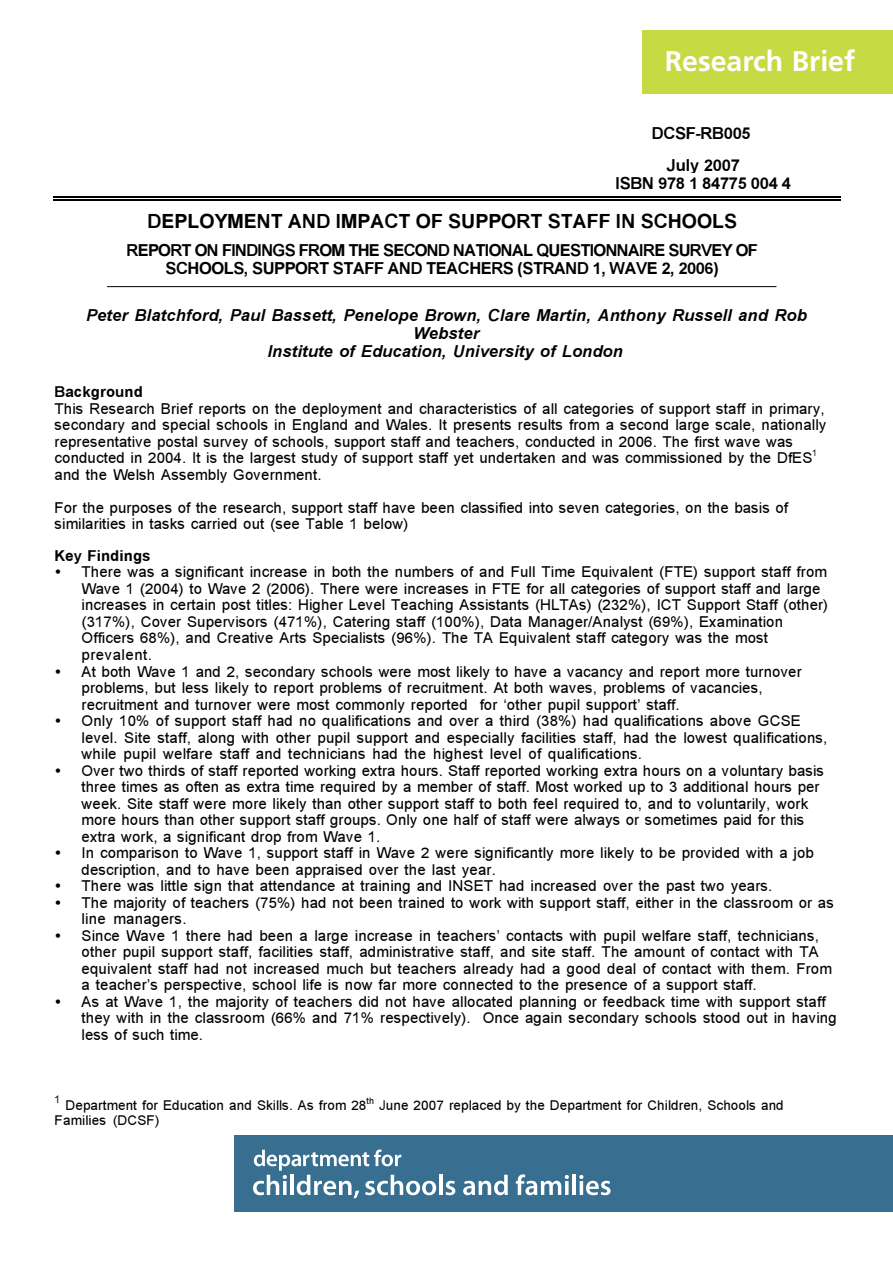
<style>
.page{position:relative;width:893px;height:1263px;background:#fff}
.page>*{position:absolute;margin:0;border:0;box-sizing:border-box;transform-origin:0 0}
.t1{font:700 28.5px "Frutiger";color:#fff}
.t2{font:19.5px "Arial Bold MT+T42+ATQQRP";color:#000}
.t3{font:16.5px/31.5px "Arial Bold MT+T42+ATQQRP";letter-spacing:-.03em;color:#000;text-align:center}
.t4{font:16.5px/18px "Arial Bold Italic MT+T42+PWHGUB";letter-spacing:.01em;color:#000;text-align:center}
.t5{font:15px/16.5px "Arial MT+T42+HEPWTV";letter-spacing:.01em;color:#000}
.t6{font:15px "Arial Bold MT+T42+ATQQRP";letter-spacing:.005em;color:#000}
.t7{font:13.5px/15px "Arial MT+T42+HEPWTV";letter-spacing:.01em;color:#000}
.t8{font:10.5px "Arial MT+T42+HEPWTV";color:#000}
.t9{font:9px "Arial MT+T42+HEPWTV";color:#000}
</style>
<div class="page">
<div style="left:642px;top:30px;width:251px;height:64px;background:#c6da43"></div>
<div style="left:234px;top:1135px;width:659px;height:77px;background:#386e8f"></div>
<hr style="left:439px;top:1175px;width:4px;height:20px;background:#fff">
<svg style="left:445px;top:1181px;width:10px;height:14px"></svg>
<svg style="left:463px;top:1175px;width:45px;height:20px"></svg>
<svg style="left:516px;top:1174px;width:53px;height:21px"></svg>
<hr style="left:572px;top:1175px;width:4px;height:20px;background:#fff">
<svg style="left:579px;top:1175px;width:32px;height:20px"></svg>
<svg style="left:253px;top:1149px;width:183px;height:49px"></svg>
<hr style="left:53px;top:199px;width:788px;height:2px;background:#000">
<hr style="left:53px;top:196px;width:788px;height:2px;background:#000">
<hr style="left:107px;top:286px;width:669px;height:1px;background:#000">
<h1 class="t1" style="left:665px;top:49px;width:192px">Research Brief</h1>
<p class="t3" style="left:652px;top:119px;width:100px">DCSF-RB005<br>July 2007</p>
<p class="t3" style="left:616px;top:169px;width:177px">ISBN 978 1 84775 004 4</p>
<h2 class="t2" style="left:148px;top:214px;width:591px">DEPLOYMENT AND IMPACT OF SUPPORT STAFF IN SCHOOLS</h2>
<p class="t3" style="left:127px;top:243px;width:633px;line-height:18px">REPORT ON FINDINGS FROM THE SECOND NATIONAL QUESTIONNAIRE SURVEY OF<br>SCHOOLS, SUPPORT STAFF AND TEACHERS (STRAND 1, WAVE 2, 2006)</p>
<p class="t4" style="left:86px;top:308px;width:722px">Peter Blatchford, Paul Bassett, Penelope Brown, Clare Martin, Anthony Russell and Rob<br>Webster<br>Institute of Education, University of London</p>
<p class="t6" style="left:55px;top:386px;width:90px">Background</p>
<p class="t5" style="left:55px;top:402px;width:773px">This Research Brief reports on the deployment and characteristics of all categories of support staff in primary, secondary and special schools in England and Wales. It presents results from a second large scale, nationally representative postal survey of schools, support staff and teachers, conducted in 2006. The first wave was conducted in 2004. It is the largest study of support staff yet undertaken and was commissioned by the DfES</p>
<p class="t9" style="left:812px;top:449px;width:7px">1</p>
<p class="t5" style="left:55px;top:468px;width:268px">and the Welsh Assembly Government.</p>
<p class="t5" style="left:55px;top:501px;width:735px">For the purposes of the research, support staff have been classified into seven categories, on the basis of similarities in tasks carried out (see Table 1 below)</p>
<p class="t6" style="left:55px;top:550px;width:98px">Key Findings</p>
<p class="t5" style="left:82px;top:565px;width:748px;text-indent:-27px">• There was a significant increase in both the numbers of and Full Time Equivalent (FTE) support staff from Wave 1 (2004) to Wave 2 (2006). There were increases in FTE for all categories of support staff and large increases in certain post titles: Higher Level Teaching Assistants (HLTAs) (232%), ICT Support Staff (other) (317%), Cover Supervisors (471%), Catering staff (100%), Data Manager/Analyst (69%), Examination Officers 68%), and Creative Arts Specialists (96%). The TA Equivalent staff category was the most prevalent.</p>
<p class="t5" style="left:82px;top:664px;width:722px;text-indent:-27px">• At both Wave 1 and 2, secondary schools were most likely to have a vacancy and report more turnover problems, but less likely to report problems of recruitment. At both waves, problems of vacancies, recruitment and turnover were most commonly reported for ‘other pupil support’ staff.</p>
<p class="t5" style="left:82px;top:714px;width:747px;text-indent:-27px">• Only 10% of support staff had no qualifications and over a third (38%) had qualifications above GCSE level. Site staff, along with other pupil support and especially facilities staff, had the lowest qualifications, while pupil welfare staff and technicians had the highest level of qualifications.</p>
<p class="t5" style="left:82px;top:763px;width:744px;text-indent:-27px">• Over two thirds of staff reported working extra hours. Staff reported working extra hours on a voluntary basis three times as often as extra time required by a member of staff. Most worked up to 3 additional hours per week. Site staff were more likely than other support staff to both feel required to, and to voluntarily, work more hours than other support staff groups. Only one half of staff were always or sometimes paid for this extra work, a significant drop from Wave 1.</p>
<p class="t5" style="left:82px;top:846px;width:734px;text-indent:-27px">• In comparison to Wave 1, support staff in Wave 2 were significantly more likely to be provided with a job description, and to have been appraised over the last year.</p>
<p class="t5" style="left:55px;top:879px;width:719px">• There was little sign that attendance at training and INSET had increased over the past two years.</p>
<p class="t5" style="left:82px;top:895px;width:754px;text-indent:-27px">• The majority of teachers (75%) had not been trained to work with support staff, either in the classroom or as line managers.</p>
<p class="t5" style="left:82px;top:928px;width:752px;text-indent:-27px">• Since Wave 1 there had been a large increase in teachers’ contacts with pupil welfare staff, technicians, other pupil support staff, facilities staff, administrative staff, and site staff. The amount of contact with TA equivalent staff had not increased much but teachers already had a good deal of contact with them. From a teacher’s perspective, school life is now far more connected to the presence of a support staff.</p>
<p class="t5" style="left:82px;top:994px;width:757px;text-indent:-27px">• As at Wave 1, the majority of teachers did not have allocated planning or feedback time with support staff they with in the classroom (66% and 71% respectively). Once again secondary schools stood out in having less of such time.</p>
<p class="t8" style="left:55px;top:1095px;width:7px">1</p>
<p class="t7" style="left:55px;top:1099px;width:731px;text-indent:11px">Department for Education and Skills. As from 28<sup>th</sup> June 2007 replaced by the Department for Children, Schools and<br>Families (DCSF)</p>
</div>
